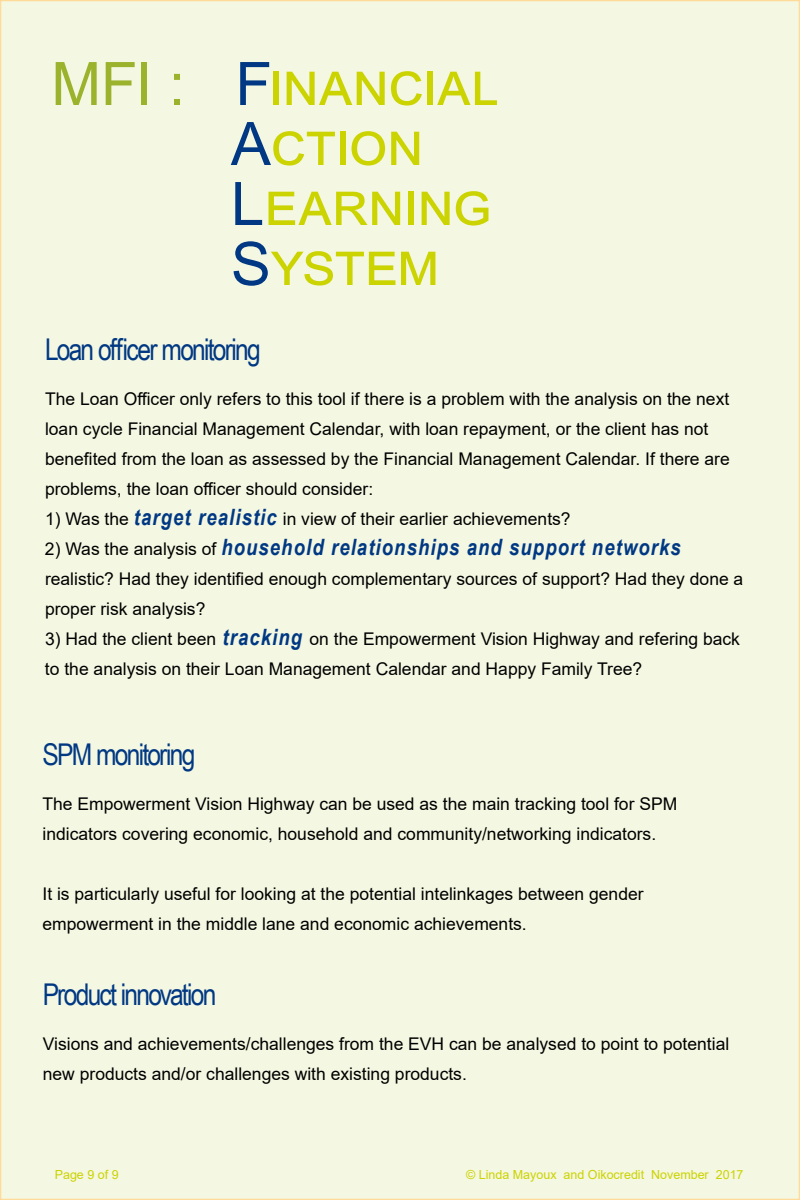
<style>
.page{position:relative;width:800px;height:1200px;background:#f4f7e1}
.page>*{position:absolute;margin:0;border:0;box-sizing:border-box;transform-origin:0 0}
.t1{font:60px/60px "Arial";letter-spacing:-.005em;color:#cbd300}
.t2{font:30px "Arial Narrow";letter-spacing:-.06em;color:#003883}
.t3{font:italic 700 22.5px "Arial Narrow";letter-spacing:.05em;color:#003883}
.t4{font:17.5px/30px "Arial";color:#000}
.t5{font:12.5px "Arial";color:#cbd300}
.s1{color:#9bb32c}
.s2{color:#003883}
.s3{font-family:"Arial Narrow";font-weight:700;font-style:italic;font-size:22.5px;color:#003883}
.s4{font-family:"Arial";font-weight:400;font-style:normal;font-size:17.5px;color:#000}
</style>
<div class="page">
<h1 class="t1" style="left:231px;top:54px;width:269px;text-indent:-180px"><span class="s1">MFI :</span> <span class="s2">F</span>inancial<br><span class="s2">A</span>ction<br><span class="s2">L</span>earning<br><span class="s2">S</span>ystem</h1>
<h2 class="t2" style="left:45px;top:327px;width:217px">Loan officer monitoring</h2>
<p class="t4" style="left:45px;top:384px;width:686px">The Loan Officer only refers to this tool if there is a problem with the analysis on the next loan cycle Financial Management Calendar, with loan repayment, or the client has not benefited from the loan as assessed by the Financial Management Calendar. If there are problems, the loan officer should consider:</p>
<p class="t4" style="left:45px;top:504px;width:527px">1) Was the <span class="s3">target realistic</span> in view of their earlier achievements?</p>
<p class="t3" style="left:45px;top:530px;width:637px"><span class="s4">2) Was the analysis of</span> household relationships and support networks</p>
<p class="t4" style="left:45px;top:564px;width:700px">realistic? Had they identified enough complementary sources of support? Had they done a proper risk analysis?</p>
<p class="t4" style="left:45px;top:624px;width:697px">3) Had the client been <span class="s3">tracking</span> on the Empowerment Vision Highway and refering back to the analysis on their Loan Management Calendar and Happy Family Tree?</p>
<h2 class="t2" style="left:42px;top:732px;width:154px">SPM monitoring</h2>
<p class="t4" style="left:42px;top:789px;width:636px">The Empowerment Vision Highway can be used as the main tracking tool for SPM indicators covering economic, household and community/networking indicators.</p>
<p class="t4" style="left:42px;top:879px;width:603px">It is particularly useful for looking at the potential intelinkages between gender empowerment in the middle lane and economic achievements.</p>
<h2 class="t2" style="left:43px;top:972px;width:175px">Product innovation</h2>
<p class="t4" style="left:43px;top:1029px;width:688px">Visions and achievements/challenges from the EVH can be analysed to point to potential new products and/or challenges with existing products.</p>
<p class="t5" style="left:55px;top:1166px;width:65px">Page 9 of 9</p>
<p class="t5" style="left:466px;top:1166px;width:279px">© Linda Mayoux and Oikocredit November 2017</p>
</div>
